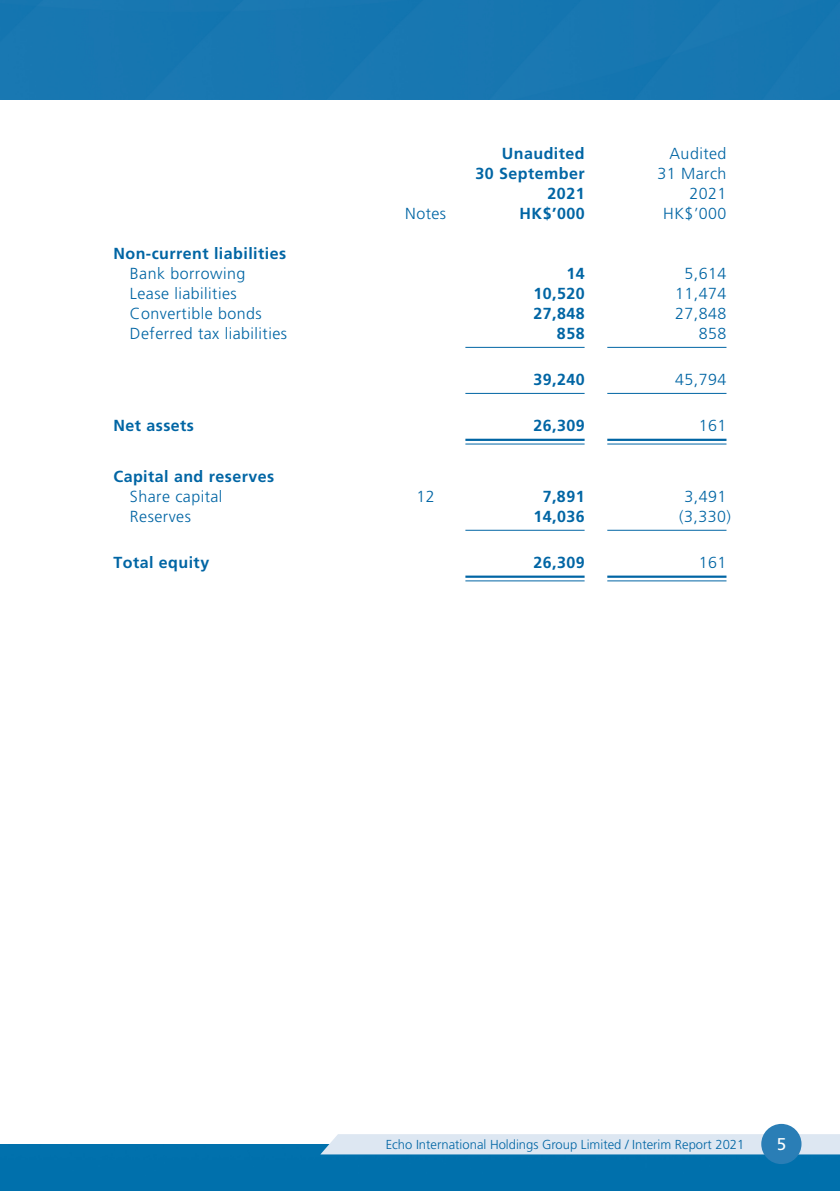
<style>
.page{position:relative;width:840px;height:1191px;background:#fff}
.page>*{position:absolute;margin:0;border:0;box-sizing:border-box;transform-origin:0 0}
.t1{font:17px "Frutiger LT Std";color:#fff}
._50_Table_txt{font:300 16px "Frutiger LT Std";letter-spacing:.03em;color:#0065a4}
._50_Table_txt-2{font:700 16px "Frutiger LT Std";letter-spacing:.03em;color:#0065a4}
.t2{font:300 13px "Frutiger LT Std";color:#0065a4}
</style>
<div class="page">
<img style="left:0;top:0;width:839px;height:1191px">
<div style="left:0;top:101px;width:839px;height:1043px;background:#fff"></div>
<div style="left:320px;top:1134px;width:519px;height:20px;background:#dde7f2"></div>
<div style="left:760px;top:1123px;width:41px;height:41px;background:#2a7eb6;border-radius:50%"></div>
<hr style="left:465px;top:347px;width:119px;height:1px;background:#0065a4">
<hr style="left:607px;top:347px;width:119px;height:1px;background:#0065a4">
<hr style="left:465px;top:393px;width:119px;height:1px;background:#0065a4">
<hr style="left:607px;top:393px;width:119px;height:1px;background:#0065a4">
<hr style="left:465px;top:439px;width:119px;height:2px;background:#0065a4">
<hr style="left:465px;top:443px;width:119px;height:1px;background:#0065a4">
<hr style="left:607px;top:439px;width:119px;height:2px;background:#0065a4">
<hr style="left:607px;top:443px;width:119px;height:1px;background:#0065a4">
<hr style="left:465px;top:530px;width:119px;height:1px;background:#0065a4">
<hr style="left:607px;top:530px;width:119px;height:1px;background:#0065a4">
<hr style="left:465px;top:575px;width:119px;height:3px;background:#0065a4">
<hr style="left:465px;top:580px;width:119px;height:1px;background:#0065a4">
<hr style="left:607px;top:575px;width:119px;height:3px;background:#0065a4">
<hr style="left:607px;top:580px;width:119px;height:1px;background:#0065a4">
<p class="_50_Table_txt-2" style="left:501px;top:144px;width:84px">Unaudited</p>
<p class="_50_Table_txt" style="left:669px;top:144px;width:58px">Audited</p>
<p class="_50_Table_txt-2" style="left:475px;top:164px;width:110px">30 September</p>
<p class="_50_Table_txt" style="left:657px;top:164px;width:70px">31 March</p>
<p class="_50_Table_txt-2" style="left:547px;top:184px;width:38px">2021</p>
<p class="_50_Table_txt" style="left:689px;top:184px;width:38px">2021</p>
<p class="_50_Table_txt" style="left:405px;top:204px;width:42px">Notes</p>
<p class="_50_Table_txt-2" style="left:519px;top:204px;width:66px">HK$’000</p>
<p class="_50_Table_txt" style="left:663px;top:204px;width:65px">HK$’000</p>
<p class="_50_Table_txt-2" style="left:113px;top:244px;width:174px">Non-current liabilities</p>
<p class="_50_Table_txt" style="left:130px;top:264px;width:117px">Bank borrowing</p>
<p class="_50_Table_txt-2" style="left:566px;top:264px;width:20px">14</p>
<p class="_50_Table_txt" style="left:684px;top:264px;width:43px">5,614</p>
<p class="_50_Table_txt" style="left:130px;top:284px;width:108px">Lease liabilities</p>
<p class="_50_Table_txt-2" style="left:533px;top:284px;width:53px">10,520</p>
<p class="_50_Table_txt" style="left:674px;top:284px;width:53px">11,474</p>
<p class="_50_Table_txt" style="left:130px;top:304px;width:133px">Convertible bonds</p>
<p class="_50_Table_txt-2" style="left:533px;top:304px;width:53px">27,848</p>
<p class="_50_Table_txt" style="left:674px;top:304px;width:53px">27,848</p>
<p class="_50_Table_txt" style="left:130px;top:324px;width:158px">Deferred tax liabilities</p>
<p class="_50_Table_txt-2" style="left:556px;top:324px;width:29px">858</p>
<p class="_50_Table_txt" style="left:698px;top:324px;width:29px">858</p>
<p class="_50_Table_txt-2" style="left:533px;top:370px;width:53px">39,240</p>
<p class="_50_Table_txt" style="left:674px;top:370px;width:53px">45,794</p>
<p class="_50_Table_txt-2" style="left:113px;top:416px;width:82px">Net assets</p>
<p class="_50_Table_txt-2" style="left:533px;top:416px;width:53px">26,309</p>
<p class="_50_Table_txt" style="left:698px;top:416px;width:29px">161</p>
<p class="_50_Table_txt-2" style="left:113px;top:467px;width:162px">Capital and reserves</p>
<p class="_50_Table_txt" style="left:130px;top:487px;width:94px">Share capital</p>
<p class="_50_Table_txt" style="left:416px;top:487px;width:20px">12</p>
<p class="_50_Table_txt-2" style="left:542px;top:487px;width:43px">7,891</p>
<p class="_50_Table_txt" style="left:684px;top:487px;width:43px">3,491</p>
<p class="_50_Table_txt" style="left:130px;top:507px;width:62px">Reserves</p>
<p class="_50_Table_txt-2" style="left:533px;top:507px;width:53px">14,036</p>
<p class="_50_Table_txt" style="left:679px;top:507px;width:53px">(3,330)</p>
<p class="_50_Table_txt-2" style="left:113px;top:553px;width:97px">Total equity</p>
<p class="_50_Table_txt-2" style="left:533px;top:553px;width:53px">26,309</p>
<p class="_50_Table_txt" style="left:698px;top:553px;width:29px">161</p>
<p class="t2" style="left:385px;top:1137px;width:360px">Echo International Holdings Group Limited / Interim Report 2021</p>
<p class="t1" style="left:776px;top:1134px;width:11px">5</p>
</div>
